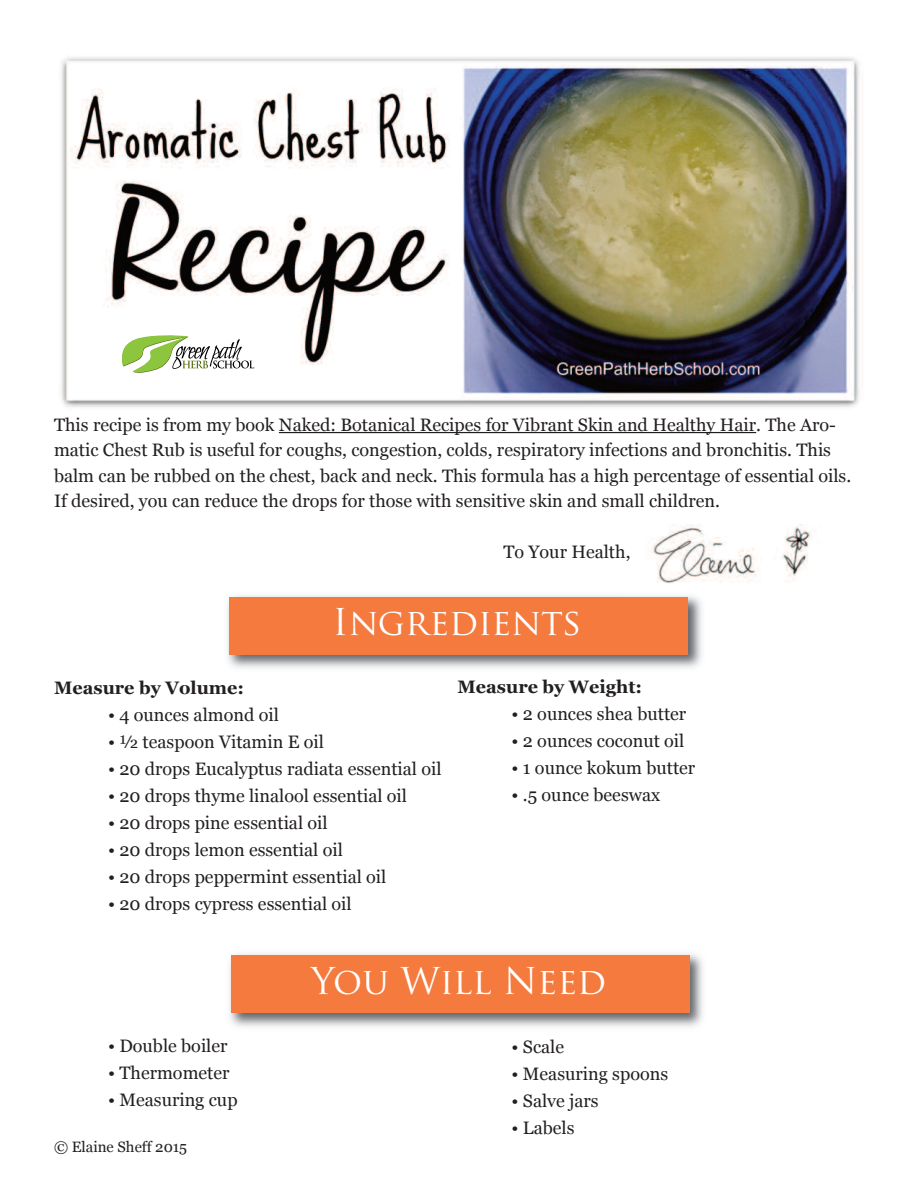
<style>
.page{position:relative;width:918px;height:1188px;background:#fff}
.page>*{position:absolute;margin:0;border:0;box-sizing:border-box;transform-origin:0 0}
.t1{font:36px "Trajan Pro";color:#fff}
.t2{font:18px/25.5px "Georgia";color:#231f20}
.t3{font:700 18px "Georgia";color:#231f20}
.t4{font:15px "Georgia";color:#231f20}
</style>
<div class="page">
<img style="left:652px;top:524px;width:159px;height:59px">
<hr style="left:279px;top:432px;width:477px;height:1px;background:#231f20">
<img style="left:227px;top:595px;width:475px;height:73px">
<div style="left:230px;top:598px;width:458px;height:57px;background:#f47a3e"></div>
<img style="left:60px;top:57px;width:800px;height:351px">
<svg style="left:119px;top:334px;width:135px;height:39px"></svg>
<img style="left:229px;top:953px;width:474px;height:74px">
<div style="left:231px;top:956px;width:458px;height:57px;background:#f47a3e"></div>
<p class="t2" style="left:54px;top:412px;width:799px">This recipe is from my book Naked: Botanical Recipes for Vibrant Skin and Healthy Hair. The Aro&shy;matic Chest Rub is useful for coughs, congestion, colds, respiratory infections and bronchitis. This balm can be rubbed on the chest, back and neck. This formula has a high percentage of essential oils.<br>If desired, you can reduce the drops for those with sensitive skin and small children.</p>
<p class="t2" style="left:503px;top:539px;width:129px">To Your Health,</p>
<h1 class="t1" style="left:333px;top:608px;width:251px">Ingredients</h1>
<p class="t3" style="left:54px;top:678px;width:192px">Measure by Volume:</p>
<p class="t2" style="left:108px;top:702px;width:172px">• 4 ounces almond oil</p>
<p class="t2" style="left:108px;top:729px;width:217px">• ½ teaspoon Vitamin E oil</p>
<p class="t2" style="left:108px;top:756px;width:335px">• 20 drops Eucalyptus radiata essential oil</p>
<p class="t2" style="left:108px;top:783px;width:301px">• 20 drops thyme linalool essential oil</p>
<p class="t2" style="left:108px;top:810px;width:221px">• 20 drops pine essential oil</p>
<p class="t2" style="left:108px;top:837px;width:236px">• 20 drops lemon essential oil</p>
<p class="t2" style="left:108px;top:864px;width:280px">• 20 drops peppermint essential oil</p>
<p class="t2" style="left:108px;top:891px;width:245px">• 20 drops cypress essential oil</p>
<p class="t3" style="left:458px;top:677px;width:186px">Measure by Weight:</p>
<p class="t2" style="left:512px;top:701px;width:176px">• 2 ounces shea butter</p>
<p class="t2" style="left:512px;top:728px;width:174px">• 2 ounces coconut oil</p>
<p class="t2" style="left:512px;top:755px;width:185px">• 1 ounce kokum butter</p>
<p class="t2" style="left:512px;top:782px;width:150px">• .5 ounce beeswax</p>
<p class="t2" style="left:108px;top:1033px;width:121px">• Double boiler</p>
<p class="t2" style="left:108px;top:1060px;width:123px">• Thermometer</p>
<p class="t2" style="left:108px;top:1087px;width:131px">• Measuring cup</p>
<p class="t4" style="left:54px;top:1138px;width:135px">© Elaine Sheff 2015</p>
<h1 class="t1" style="left:311px;top:967px;width:297px">You Will Need</h1>
<p class="t2" style="left:512px;top:1034px;width:54px">• Scale</p>
<p class="t2" style="left:512px;top:1061px;width:158px">• Measuring spoons</p>
<p class="t2" style="left:512px;top:1088px;width:89px">• Salve jars</p>
<p class="t2" style="left:511px;top:1115px;width:65px">• Labels</p>
</div>
